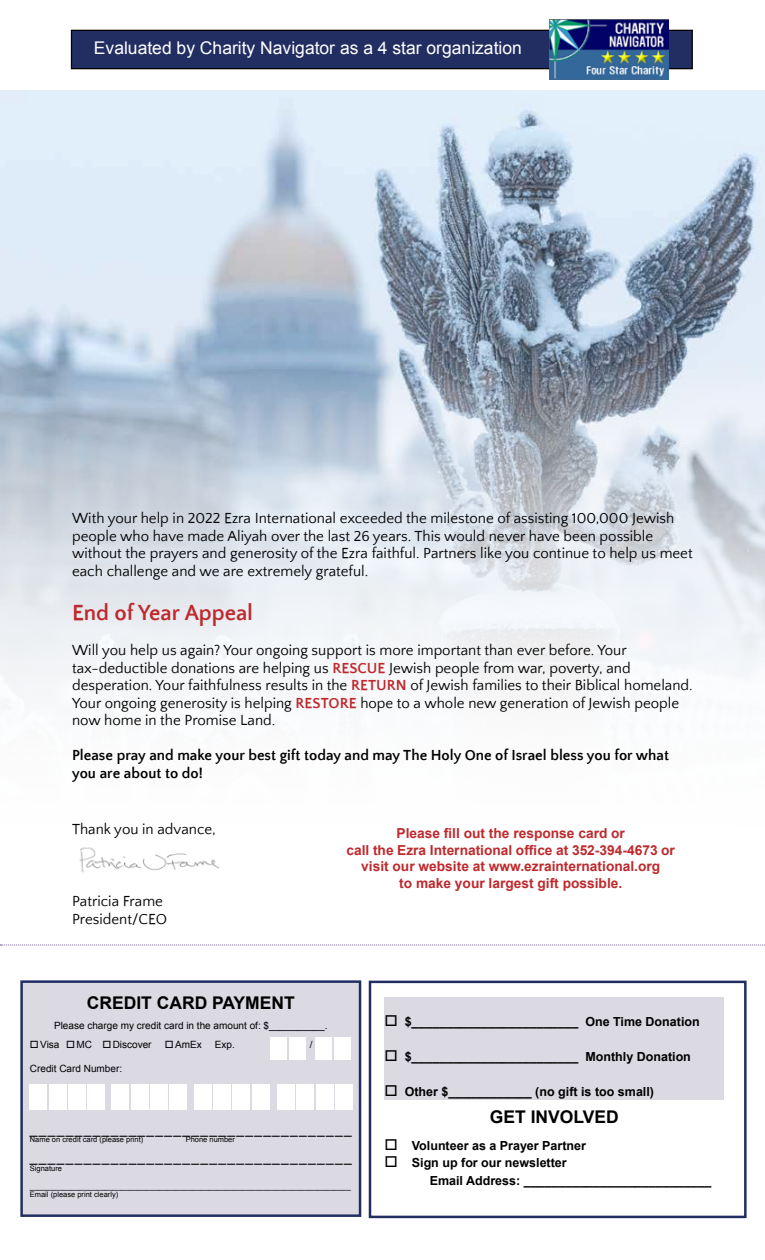
<style>
.page{position:relative;width:765px;height:1260px;background:#fff}
.page>*{position:absolute;margin:0;border:0;box-sizing:border-box;transform-origin:0 0}
.t1{font:700 22.5px "Quattrocento Sans";color:#be292d}
.t2{font:17.5px "Arial";color:#fff}
.t3{font:700 17.5px "Arial";color:#000}
.t4{font:15px/17.5px "Quattrocento Sans";color:#000}
.t5{font:700 15px/17.5px "Quattrocento Sans";color:#000}
.t6{font:700 13.75px/16.5px "Arial";color:#be292d;text-align:center}
.t7{font:13.75px "Arial";color:#000}
.t8{font:700 12.5px/17.5px "Arial";color:#000}
.t9{font:10px "Arial";color:#000}
.t10{font:7.5px/8.8px "Arial";color:#000}
.s1{font-weight:700;color:#be292d}
</style>
<div class="page">
<img style="left:0;top:90px;width:765px;height:855px">
<div style="left:20px;top:980px;width:341px;height:237px;background:#dbd9e2;border:2px solid #222e62"></div>
<div style="left:30px;top:1084px;width:17px;height:26px;background:#fff"></div>
<div style="left:88px;top:1084px;width:17px;height:26px;background:#fff"></div>
<div style="left:69px;top:1084px;width:17px;height:26px;background:#fff"></div>
<div style="left:49px;top:1084px;width:17px;height:26px;background:#fff"></div>
<div style="left:278px;top:1084px;width:17px;height:26px;background:#fff"></div>
<div style="left:336px;top:1084px;width:17px;height:26px;background:#fff"></div>
<div style="left:316px;top:1084px;width:17px;height:26px;background:#fff"></div>
<div style="left:297px;top:1084px;width:17px;height:26px;background:#fff"></div>
<div style="left:194px;top:1084px;width:17px;height:26px;background:#fff"></div>
<div style="left:252px;top:1084px;width:17px;height:26px;background:#fff"></div>
<div style="left:233px;top:1084px;width:17px;height:26px;background:#fff"></div>
<div style="left:214px;top:1084px;width:17px;height:26px;background:#fff"></div>
<div style="left:112px;top:1084px;width:17px;height:26px;background:#fff"></div>
<div style="left:170px;top:1084px;width:17px;height:26px;background:#fff"></div>
<div style="left:150px;top:1084px;width:17px;height:26px;background:#fff"></div>
<div style="left:131px;top:1084px;width:17px;height:26px;background:#fff"></div>
<div style="left:270px;top:1037px;width:17px;height:23px;background:#fff"></div>
<div style="left:334px;top:1037px;width:17px;height:23px;background:#fff"></div>
<div style="left:315px;top:1037px;width:17px;height:23px;background:#fff"></div>
<div style="left:289px;top:1037px;width:17px;height:23px;background:#fff"></div>
<div style="left:369px;top:981px;width:378px;height:237px;background:#fff;border:2px solid #222e62"></div>
<svg style="left:0;top:945px;width:765px;height:1px"></svg>
<img style="left:72px;top:844px;width:155px;height:35px">
<div style="left:384px;top:997px;width:340px;height:102px;background:#dbd9e2"></div>
<div style="left:71px;top:30px;width:621px;height:39px;background:#222e62"></div>
<div style="left:71px;top:30px;width:622px;height:39px;border:1px solid #000"></div>
<img style="left:550px;top:20px;width:119px;height:59px">
<p class="t2" style="left:94px;top:36px;width:429px">Evaluated by Charity Navigator as a 4 star organization</p>
<p class="t4" style="left:72px;top:510px;width:622px">With your help in 2022 Ezra International exceeded the milestone of assisting 100,000 Jewish people who have made Aliyah over the last 26 years. This would never have been possible without the prayers and generosity of the Ezra faithful. Partners like you continue to help us meet each challenge and we are extremely grateful.</p>
<h1 class="t1" style="left:72px;top:601px;width:183px">End of Year Appeal</h1>
<p class="t4" style="left:72px;top:642px;width:622px">Will you help us again? Your ongoing support is more important than ever before. Your tax-deductible donations are helping us <span class="s1">RESCUE</span> Jewish people from war, poverty, and desperation. Your faithfulness results in the <span class="s1">RETURN</span> of Jewish families to their Biblical homeland.<br>Your ongoing generosity is helping <span class="s1">RESTORE</span> hope to a whole new generation of Jewish people now home in the Promise Land.</p>
<p class="t5" style="left:72px;top:747px;width:598px">Please pray and make your best gift today and may The Holy One of Israel bless you for what you are about to do!</p>
<p class="t4" style="left:72px;top:820px;width:145px">Thank you in advance,</p>
<p class="t4" style="left:72px;top:893px;width:97px;line-height:18px">Patricia Frame<br>President/CEO</p>
<p class="t6" style="left:347px;top:826px;width:330px">Please fill out the response card or<br>call the Ezra International office at 352-394-4673 or visit our website at www.ezrainternational.org<br>to make your largest gift possible.</p>
<p class="t3" style="left:87px;top:991px;width:210px">CREDIT CARD PAYMENT</p>
<p class="t9" style="left:54px;top:1019px;width:275px">Please charge my credit card in the amount of: $__________.</p>
<p class="t9" style="left:30px;top:1038px;width:123px">□Visa □MC □Discover</p>
<p class="t9" style="left:165px;top:1038px;width:38px">□AmEx</p>
<p class="t9" style="left:215px;top:1038px;width:22px">Exp.</p>
<p class="t9" style="left:310px;top:1038px;width:4px">/</p>
<p class="t9" style="left:30px;top:1061px;width:94px">Credit Card Number:</p>
<p class="t8" style="left:384px;top:1013px;width:317px">□ $________________________ One Time Donation</p>
<p class="t8" style="left:384px;top:1048px;width:308px">□ $________________________ Monthly Donation</p>
<p class="t8" style="left:384px;top:1083px;width:271px">□ Other $____________ (no gift is too small)</p>
<p class="t7" style="left:30px;top:1120px;width:323px">____________________________________</p>
<p class="t10" style="left:30px;top:1135px;width:115px">Name on credit card (please print)</p>
<p class="t10" style="left:186px;top:1135px;width:51px">Phone number</p>
<p class="t7" style="left:30px;top:1148px;width:323px">____________________________________</p>
<p class="t10" style="left:30px;top:1164px;width:34px">Signature</p>
<p class="t10" style="left:30px;top:1182px;width:323px">_____________________________________________________________________________<br>Email (please print clearly)</p>
<p class="t3" style="left:490px;top:1105px;width:130px">GET INVOLVED</p>
<p class="t8" style="left:385px;top:1137px;width:203px">□ Volunteer as a Prayer Partner</p>
<p class="t8" style="left:430px;top:1154px;width:283px;text-indent:-45px">□ Sign up for our newsletter<br>Email Address: ___________________________</p>
</div>
